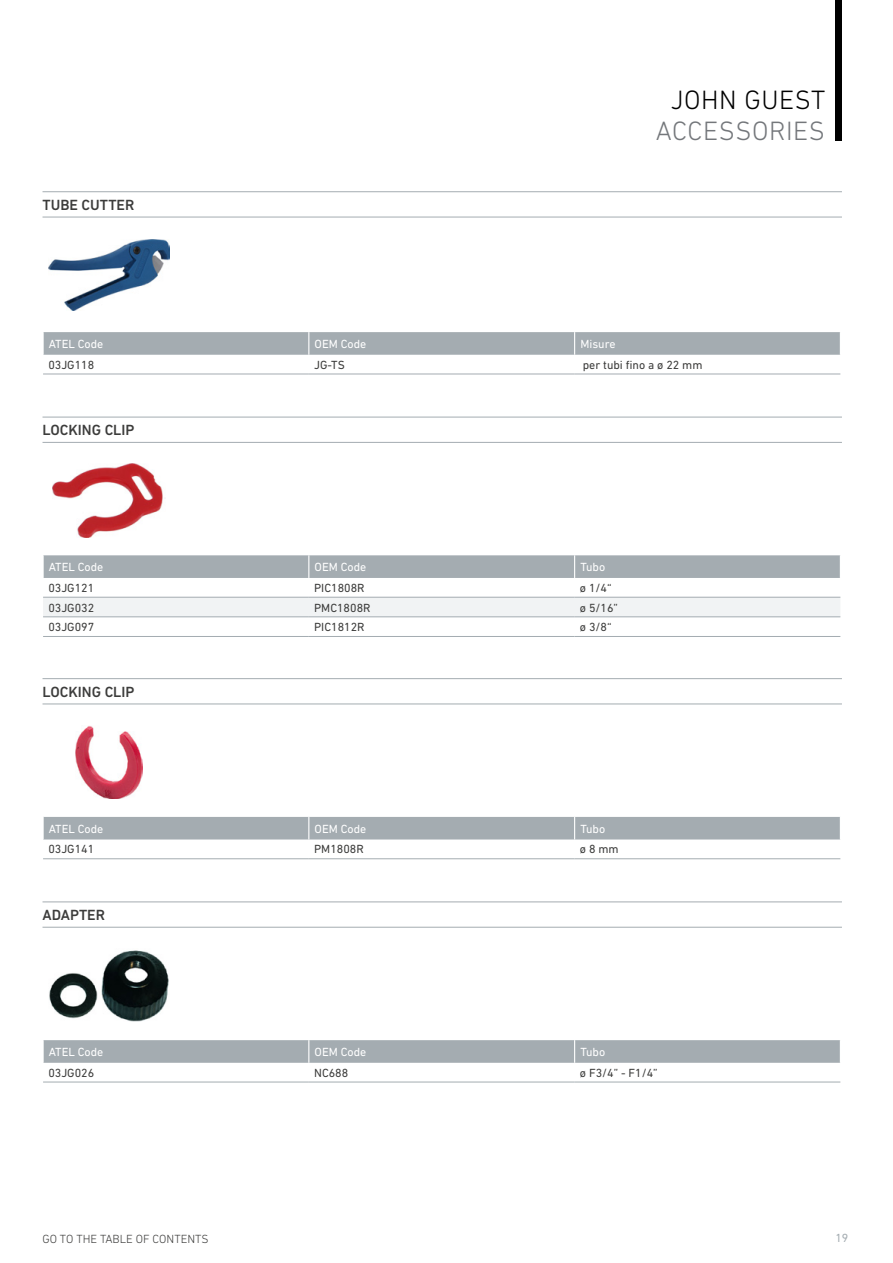
<style>
.page{position:relative;width:893px;height:1263px;background:#fff}
.page>*{position:absolute;margin:0;border:0;box-sizing:border-box;transform-origin:0 0}
.t1{font:300 27px "DIN Next LT Pro";letter-spacing:.02em;color:#74777b}
.t2{font:300 27px "DIN Next LT Pro";letter-spacing:.02em;color:#000}
.t3{font:500 15px "DIN Next LT Pro";color:#3c3c3b}
.t4{font:12px "DIN Next LT Pro";color:#3c3c3b}
.t5{font:12px "DIN Next LT Pro";color:#fff}
.t6{font:300 12px "DIN Next LT Pro";color:#3c3c3b}
.t7{font:12px "DIN Next LT Pro";color:#a4acb1}
</style>
<div class="page">
<div style="left:836px;top:0;width:6px;height:140px;background:#000"></div>
<hr style="left:43px;top:191px;width:799px;height:1px;background:#a4acb1">
<hr style="left:43px;top:217px;width:799px;height:1px;background:#a4acb1">
<img style="left:49px;top:240px;width:120px;height:71px">
<svg style="left:43px;top:332px;width:797px;height:23px;background:#a5adb2"></svg>
<hr style="left:309px;top:374px;width:266px;height:1px;background:#a4acb1">
<hr style="left:575px;top:374px;width:265px;height:1px;background:#a4acb1">
<hr style="left:43px;top:374px;width:266px;height:1px;background:#a4acb1">
<hr style="left:43px;top:417px;width:799px;height:1px;background:#a4acb1">
<hr style="left:43px;top:442px;width:799px;height:1px;background:#a4acb1">
<img style="left:53px;top:464px;width:110px;height:73px">
<div style="left:43px;top:598px;width:797px;height:18px;background:#f1f3f4"></div>
<div style="left:43px;top:555px;width:797px;height:23px;background:#a4acb1"></div>
<hr style="left:309px;top:597px;width:266px;height:1px;background:#a4acb1">
<hr style="left:309px;top:616px;width:266px;height:1px;background:#a4acb1">
<hr style="left:309px;top:636px;width:266px;height:1px;background:#a4acb1">
<hr style="left:575px;top:597px;width:265px;height:1px;background:#a4acb1">
<hr style="left:575px;top:616px;width:265px;height:1px;background:#a4acb1">
<hr style="left:575px;top:636px;width:265px;height:1px;background:#a4acb1">
<hr style="left:43px;top:597px;width:266px;height:1px;background:#a4acb1">
<hr style="left:43px;top:616px;width:266px;height:1px;background:#a4acb1">
<hr style="left:43px;top:636px;width:266px;height:1px;background:#a4acb1">
<hr style="left:43px;top:678px;width:799px;height:1px;background:#a4acb1">
<hr style="left:43px;top:703px;width:799px;height:1px;background:#a4acb1">
<img style="left:75px;top:726px;width:68px;height:73px">
<div style="left:43px;top:817px;width:797px;height:22px;background:#a4acb1"></div>
<hr style="left:309px;top:858px;width:266px;height:1px;background:#a4acb1">
<hr style="left:575px;top:858px;width:265px;height:1px;background:#a4acb1">
<hr style="left:43px;top:858px;width:266px;height:1px;background:#a4acb1">
<hr style="left:43px;top:901px;width:799px;height:1px;background:#a4acb1">
<hr style="left:43px;top:927px;width:799px;height:1px;background:#a4acb1">
<img style="left:49px;top:950px;width:120px;height:72px">
<svg style="left:43px;top:1040px;width:797px;height:23px;background:#a5adb2"></svg>
<hr style="left:309px;top:1082px;width:266px;height:1px;background:#a4acb1">
<hr style="left:575px;top:1082px;width:265px;height:1px;background:#a4acb1">
<hr style="left:43px;top:1082px;width:266px;height:1px;background:#a4acb1">
<p class="t3" style="left:43px;top:196px;width:93px">TUBE CUTTER</p>
<h1 class="t2" style="left:671px;top:84px;width:156px">JOHN GUEST</h1>
<h1 class="t1" style="left:656px;top:116px;width:171px">ACCESSORIES</h1>
<p class="t5" style="left:49px;top:337px;width:56px">ATEL Code</p>
<p class="t5" style="left:315px;top:337px;width:53px">OEM Code</p>
<p class="t5" style="left:580px;top:337px;width:37px">Misure</p>
<p class="t4" style="left:48px;top:358px;width:47px">03JG118</p>
<p class="t4" style="left:314px;top:358px;width:32px">JG-TS</p>
<p class="t4" style="left:583px;top:358px;width:121px">per tubi fino a ø 22 mm</p>
<p class="t3" style="left:43px;top:422px;width:93px">LOCKING CLIP</p>
<p class="t5" style="left:49px;top:560px;width:56px">ATEL Code</p>
<p class="t5" style="left:315px;top:560px;width:53px">OEM Code</p>
<p class="t5" style="left:580px;top:560px;width:26px">Tubo</p>
<p class="t4" style="left:48px;top:581px;width:47px">03JG121</p>
<p class="t4" style="left:314px;top:581px;width:52px">PIC1808R</p>
<p class="t4" style="left:580px;top:581px;width:33px">ø 1/4“</p>
<p class="t4" style="left:48px;top:600px;width:47px">03JG032</p>
<p class="t4" style="left:314px;top:600px;width:58px">PMC1808R</p>
<p class="t4" style="left:580px;top:600px;width:40px">ø 5/16”</p>
<p class="t4" style="left:48px;top:620px;width:47px">03JG097</p>
<p class="t4" style="left:314px;top:620px;width:52px">PIC1812R</p>
<p class="t4" style="left:580px;top:620px;width:33px">ø 3/8“</p>
<p class="t3" style="left:43px;top:683px;width:93px">LOCKING CLIP</p>
<p class="t5" style="left:49px;top:822px;width:56px">ATEL Code</p>
<p class="t5" style="left:315px;top:822px;width:53px">OEM Code</p>
<p class="t5" style="left:580px;top:822px;width:26px">Tubo</p>
<p class="t4" style="left:48px;top:842px;width:47px">03JG141</p>
<p class="t4" style="left:314px;top:842px;width:51px">PM1808R</p>
<p class="t4" style="left:580px;top:842px;width:40px">ø 8 mm</p>
<p class="t3" style="left:43px;top:906px;width:64px">ADAPTER</p>
<p class="t5" style="left:49px;top:1045px;width:56px">ATEL Code</p>
<p class="t5" style="left:315px;top:1045px;width:53px">OEM Code</p>
<p class="t5" style="left:580px;top:1045px;width:26px">Tubo</p>
<p class="t4" style="left:48px;top:1066px;width:47px">03JG026</p>
<p class="t4" style="left:314px;top:1066px;width:36px">NC688</p>
<p class="t4" style="left:580px;top:1066px;width:79px">ø F3/4” - F1/4”</p>
<p class="t6" style="left:43px;top:1232px;width:168px">GO TO THE TABLE OF CONTENTS</p>
<p class="t7" style="left:835px;top:1231px;width:15px">19</p>
</div>
